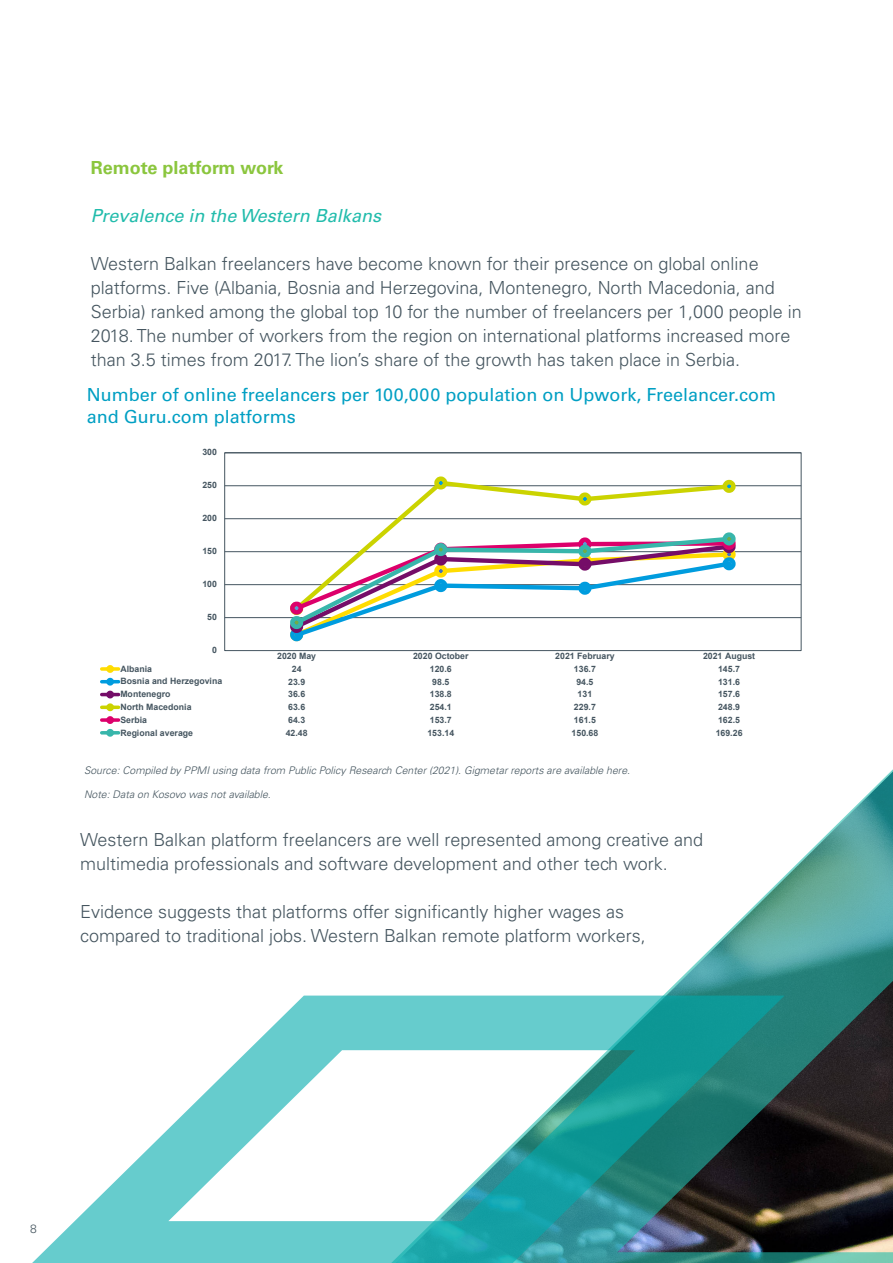
<style>
.page{position:relative;width:893px;height:1263px;background:#fff}
.page>*{position:absolute;margin:0;border:0;box-sizing:border-box;transform-origin:0 0}
.text_12{font:300 18px/24px "Univers LT Std";color:#45555f}
.t1{font:18px/21.6px "Univers LT Std";color:#009fc3}
.text_12-2{font:italic 18px "Univers LT Std";color:#22bcac}
.text_12-3{font:700 18px "Univers LT Std";color:#8bc63e}
.t2{font:300 12px "Univers LT Std";color:#45555f}
.text_12-4{font:italic 300 10.5px "Univers LT Std";color:#45555f}
.t3{font:700 8.7px "Arial";color:#455560}
</style>
<div class="page">
<svg style="left:664px;top:769px;width:229px;height:494px"></svg>
<svg style="left:32px;top:995px;width:753px;height:268px"></svg>
<hr style="left:225px;top:617px;width:576px;height:1px;background:#455560">
<hr style="left:225px;top:584px;width:576px;height:1px;background:#455560">
<hr style="left:225px;top:551px;width:576px;height:1px;background:#455560">
<hr style="left:225px;top:518px;width:576px;height:1px;background:#455560">
<hr style="left:225px;top:485px;width:576px;height:1px;background:#455560">
<div style="left:224px;top:452px;width:577px;height:199px;border:1px solid #455560"></div>
<div style="left:722px;top:548px;width:14px;height:13px;border:9px solid #ffdc00;border-radius:50%"></div>
<div style="left:290px;top:628px;width:13px;height:13px;border:9px solid #009cde;border-radius:50%"></div>
<div style="left:722px;top:557px;width:14px;height:13px;border:9px solid #009cde;border-radius:50%"></div>
<div style="left:290px;top:620px;width:13px;height:13px;border:9px solid #750d68;border-radius:50%"></div>
<div style="left:722px;top:540px;width:14px;height:13px;border:9px solid #750d68;border-radius:50%"></div>
<svg style="left:291px;top:479px;width:443px;height:55px"></svg>
<div style="left:434px;top:476px;width:13px;height:13px;border:9px solid #cbd300;border-radius:50%"></div>
<div style="left:578px;top:492px;width:13px;height:13px;border:9px solid #cbd300;border-radius:50%"></div>
<div style="left:722px;top:480px;width:14px;height:13px;border:9px solid #cbd300;border-radius:50%"></div>
<div style="left:290px;top:602px;width:13px;height:13px;border:9px solid #dc006b;border-radius:50%"></div>
<div style="left:722px;top:537px;width:14px;height:13px;border:9px solid #dc006b;border-radius:50%"></div>
<div style="left:290px;top:616px;width:13px;height:13px;border:9px solid #38b6ab;border-radius:50%"></div>
<svg style="left:291px;top:534px;width:443px;height:107px"></svg>
<div style="left:722px;top:532px;width:14px;height:13px;border:9px solid #38b6ab;border-radius:50%"></div>
<svg style="left:102px;top:667px;width:17px;height:4px"></svg>
<div style="left:106px;top:665px;width:8px;height:8px;border:4px solid #ffdc00;border-radius:50%"></div>
<hr style="left:102px;top:680px;width:17px;height:3px;background:#009cde">
<div style="left:106px;top:678px;width:8px;height:8px;border:4px solid #009cde;border-radius:50%"></div>
<hr style="left:102px;top:693px;width:17px;height:3px;background:#750d68">
<div style="left:106px;top:691px;width:8px;height:7px;border:4px solid #750d68;border-radius:50%"></div>
<svg style="left:102px;top:705px;width:17px;height:4px"></svg>
<div style="left:106px;top:703px;width:8px;height:8px;border:4px solid #cbd300;border-radius:50%"></div>
<svg style="left:102px;top:718px;width:17px;height:4px"></svg>
<div style="left:106px;top:716px;width:8px;height:8px;border:4px solid #dc006b;border-radius:50%"></div>
<hr style="left:102px;top:731px;width:17px;height:3px;background:#38b6ab">
<div style="left:106px;top:729px;width:8px;height:8px;border:4px solid #38b6ab;border-radius:50%"></div>
<p class="text_12-3" style="left:91px;top:157px;width:194px">Remote platform work</p>
<p class="text_12-2" style="left:91px;top:205px;width:292px">Prevalence in the Western Balkans</p>
<p class="text_12" style="left:91px;top:252px;width:712px">Western Balkan freelancers have become known for their presence on global online platforms. Five (Albania, Bosnia and Herzegovina, Montenegro, North Macedonia, and Serbia) ranked among the global top 10 for the number of freelancers per 1,000 people in 2018. The number of workers from the region on international platforms increased more than 3.5 times from 2017. The lion’s share of the growth has taken place in Serbia.</p>
<p class="t1" style="left:87px;top:384px;width:691px">Number of online freelancers per 100,000 population on Upwork, Freelancer.com and Guru.com platforms</p>
<p class="t3" style="left:202px;top:446px;width:16px">300</p>
<p class="t3" style="left:202px;top:479px;width:16px">250</p>
<p class="t3" style="left:202px;top:512px;width:16px">200</p>
<p class="t3" style="left:202px;top:545px;width:16px">150</p>
<p class="t3" style="left:202px;top:578px;width:16px">100</p>
<p class="t3" style="left:207px;top:611px;width:11px">50</p>
<p class="t3" style="left:212px;top:644px;width:6px">0</p>
<p class="t3" style="left:277px;top:650px;width:40px">2020 May</p>
<p class="t3" style="left:413px;top:650px;width:57px">2020 October</p>
<p class="t3" style="left:555px;top:650px;width:61px">2021 February</p>
<p class="t3" style="left:703px;top:650px;width:54px">2021 August</p>
<p class="t3" style="left:120px;top:662px;width:33px">Albania</p>
<p class="t3" style="left:292px;top:663px;width:11px">24</p>
<p class="t3" style="left:430px;top:663px;width:23px">120.6</p>
<p class="t3" style="left:574px;top:663px;width:23px">136.7</p>
<p class="t3" style="left:718px;top:663px;width:23px">145.7</p>
<p class="t3" style="left:120px;top:675px;width:103px">Bosnia and Herzegovina</p>
<p class="t3" style="left:288px;top:675px;width:19px">23.9</p>
<p class="t3" style="left:432px;top:675px;width:19px">98.5</p>
<p class="t3" style="left:576px;top:675px;width:19px">94.5</p>
<p class="t3" style="left:718px;top:675px;width:23px">131.6</p>
<p class="t3" style="left:120px;top:688px;width:52px">Montenegro</p>
<p class="t3" style="left:288px;top:688px;width:19px">36.6</p>
<p class="t3" style="left:430px;top:688px;width:23px">138.8</p>
<p class="t3" style="left:578px;top:688px;width:16px">131</p>
<p class="t3" style="left:718px;top:688px;width:23px">157.6</p>
<p class="t3" style="left:120px;top:701px;width:73px">North Macedonia</p>
<p class="t3" style="left:288px;top:701px;width:19px">63.6</p>
<p class="t3" style="left:430px;top:701px;width:23px">254.1</p>
<p class="t3" style="left:574px;top:701px;width:23px">229.7</p>
<p class="t3" style="left:718px;top:701px;width:23px">248.9</p>
<p class="t3" style="left:120px;top:714px;width:28px">Serbia</p>
<p class="t3" style="left:288px;top:714px;width:19px">64.3</p>
<p class="t3" style="left:430px;top:714px;width:23px">153.7</p>
<p class="t3" style="left:574px;top:714px;width:23px">161.5</p>
<p class="t3" style="left:718px;top:714px;width:23px">162.5</p>
<p class="t3" style="left:120px;top:726px;width:74px">Regional average</p>
<p class="t3" style="left:286px;top:727px;width:23px">42.48</p>
<p class="t3" style="left:427px;top:727px;width:28px">153.14</p>
<p class="t3" style="left:571px;top:727px;width:28px">150.68</p>
<p class="t3" style="left:716px;top:727px;width:28px">169.26</p>
<p class="text_12-4" style="left:84px;top:764px;width:548px">Source: Compiled by PPMI using data from Public Policy Research Center (2021). Gigmetar reports are available here.</p>
<p class="text_12-4" style="left:84px;top:788px;width:188px">Note: Data on Kosovo was not available.</p>
<p class="text_12" style="left:80px;top:828px;width:624px">Western Balkan platform freelancers are well represented among creative and multimedia professionals and software development and other tech work.</p>
<p class="text_12" style="left:80px;top:900px;width:567px">Evidence suggests that platforms offer significantly higher wages as compared to traditional jobs. Western Balkan remote platform workers,</p>
<p class="t2" style="left:30px;top:1221px;width:8px">8</p>
</div>
